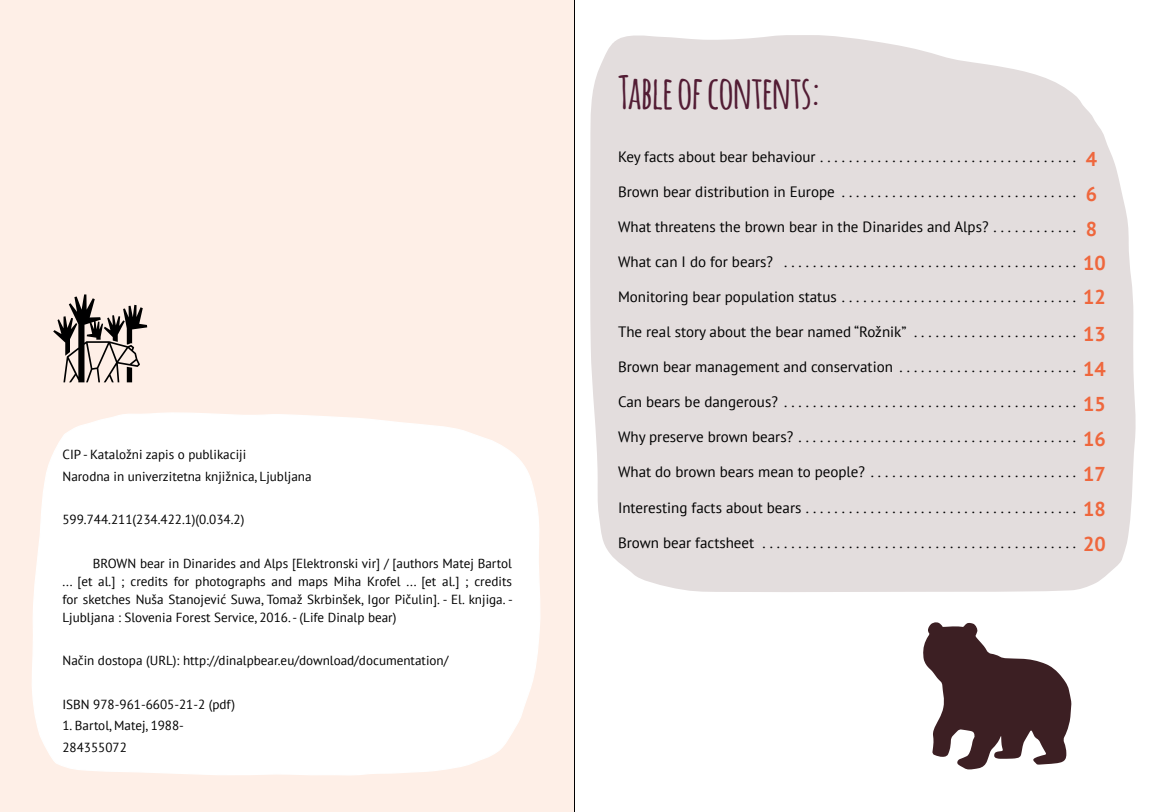
<style>
.page{position:relative;width:1149px;height:812px;background:#fff}
.page>*{position:absolute;margin:0;border:0;box-sizing:border-box;transform-origin:0 0}
.t1{font:700 45px "Amatic";color:#521c34}
.t2{font:700 20px/35px "PT Sans";color:#ef673d}
.t3{font:15px "PT Sans";color:#000}
.t4{font:13.12px/18.1px "PT Sans";color:#000}
</style>
<div class="page">
<div style="left:590px;top:35px;width:546px;height:557px;background:#e3dddd"></div>
<div style="left:0;top:0;width:574px;height:811px;background:#feefe7"></div>
<svg style="left:53px;top:294px;width:94px;height:88px"></svg>
<svg style="left:923px;top:622px;width:148px;height:147px"></svg>
<hr style="left:574px;top:0;width:1px;height:811px;background:#000">
<svg style="left:32px;top:412px;width:509px;height:364px;background:#fefdfd"></svg>
<p class="t4" style="left:62px;top:443px;width:250px;line-height:21.6px">CIP - Kataložni zapis o publikaciji<br>Narodna in univerzitetna knjižnica, Ljubljana</p>
<p class="t4" style="left:62px;top:510px;width:183px">599.744.211(234.422.1)(0.034.2)</p>
<p class="t4" style="left:62px;top:553px;width:452px;text-align:justify;text-indent:30px">BROWN bear in Dinarides and Alps [Elektronski vir] / [authors Matej Bartol ... [et al.] ; credits for photographs and maps Miha Krofel ... [et al.] ; credits for sketches Nuša Stanojević Suwa, Tomaž Skrbinšek, Igor Pičulin]. - El. knjiga. - Ljubljana : Slovenia Forest Service, 2016. - (Life Dinalp bear)</p>
<p class="t4" style="left:62px;top:651px;width:387px">Način dostopa (URL): http://dinalpbear.eu/download/documentation/</p>
<p class="t4" style="left:62px;top:694px;width:174px">ISBN 978-961-6605-21-2 (pdf)</p>
<p class="t4" style="left:62px;top:714px;width:123px;line-height:21.6px">1. Bartol, Matej, 1988-<br>284355072</p>
<h1 class="t1" style="left:618px;top:60px;width:204px">Table of contents:</h1>
<p class="t3" style="left:618px;top:147px;width:452px">Key facts about bear behaviour . . . . . . . . . . . . . . . . . . . . . . . . . . . . . . . . . . .</p>
<p class="t3" style="left:618px;top:182px;width:452px">Brown bear distribution in Europe . . . . . . . . . . . . . . . . . . . . . . . . . . . . . . . .</p>
<p class="t3" style="left:618px;top:217px;width:452px">What threatens the brown bear in the Dinarides and Alps? . . . . . . . . . . .</p>
<p class="t3" style="left:618px;top:252px;width:452px">What can I do for bears? . . . . . . . . . . . . . . . . . . . . . . . . . . . . . . . . . . . . . . . .</p>
<p class="t3" style="left:618px;top:287px;width:452px">Monitoring bear population status . . . . . . . . . . . . . . . . . . . . . . . . . . . . . . . .</p>
<p class="t3" style="left:618px;top:322px;width:452px">The real story about the bear named “Rožnik” . . . . . . . . . . . . . . . . . . . . . .</p>
<p class="t3" style="left:618px;top:357px;width:452px">Brown bear management and conservation . . . . . . . . . . . . . . . . . . . . . . . .</p>
<p class="t3" style="left:618px;top:392px;width:452px">Can bears be dangerous? . . . . . . . . . . . . . . . . . . . . . . . . . . . . . . . . . . . . . . . .</p>
<p class="t3" style="left:618px;top:427px;width:452px">Why preserve brown bears? . . . . . . . . . . . . . . . . . . . . . . . . . . . . . . . . . . . . . .</p>
<p class="t3" style="left:618px;top:462px;width:452px">What do brown bears mean to people? . . . . . . . . . . . . . . . . . . . . . . . . . . . .</p>
<p class="t3" style="left:618px;top:497px;width:452px">Interesting facts about bears . . . . . . . . . . . . . . . . . . . . . . . . . . . . . . . . . . . . .</p>
<p class="t3" style="left:618px;top:532px;width:452px">Brown bear factsheet . . . . . . . . . . . . . . . . . . . . . . . . . . . . . . . . . . . . . . . . . . .</p>
<h2 class="t2" style="left:1082px;top:141px;width:24px;line-height:34.6px">4<br>6<br>8<br>10<br>12</h2>
<h2 class="t2" style="left:1082px;top:315px;width:24px;text-align:justify">13<br>14<br>15<br>16<br>17<br>18<br>20</h2>
</div>
